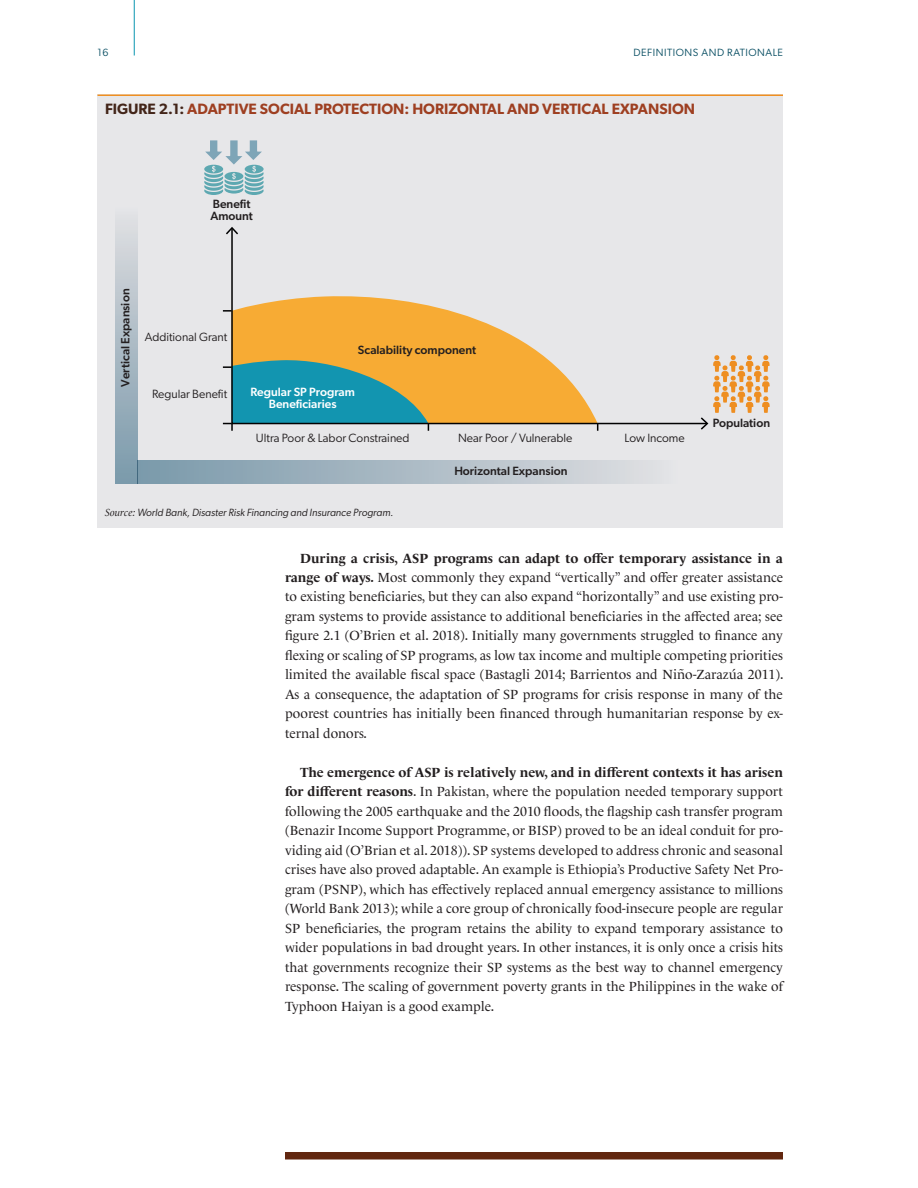
<style>
.page{position:relative;width:918px;height:1188px;background:#fff}
.page>*{position:absolute;margin:0;border:0;box-sizing:border-box;transform-origin:0 0}
.t1{font:600 15px "Gibson";color:#9e3f21}
.t2{font:13.5px/19.5px "Le Monde Livre Std";color:#231f20;text-align:justify}
.t3{font:12px "Gibson";color:#231f20}
.t4{font:500 12px/12px "Gibson";color:#231f20}
.t5{font:500 12px/12px "Gibson";color:#fff;text-align:center}
.t6{font:italic 10.5px "Gibson";color:#231f20}
.t7{font:10.5px "Gibson";letter-spacing:.05em;color:#074d62}
.s1{color:#432519}
.s2{font-family:"Le Monde Livre Std"}
.s3{font-weight:700}
</style>
<div class="page">
<div style="left:285px;top:1152px;width:498px;height:8px;background:#622710"></div>
<hr style="left:134px;top:0;width:1px;height:56px;background:#0a95b0">
<div style="left:98px;top:94px;width:685px;height:434px;background:#e7e7e9"></div>
<hr style="left:98px;top:94px;width:685px;height:2px;background:#ef8f21">
<svg style="left:204px;top:140px;width:60px;height:55px"></svg>
<svg style="left:231px;top:234px;width:470px;height:191px"></svg>
<svg style="left:226px;top:227px;width:12px;height:7px"></svg>
<svg style="left:701px;top:355px;width:69px;height:75px"></svg>
<svg style="left:223px;top:310px;width:9px;height:2px"></svg>
<svg style="left:223px;top:359px;width:206px;height:72px;background:#599f99"></svg>
<div style="left:115px;top:206px;width:23px;height:277px;background:linear-gradient(to bottom,#e2e1e3,#7998a9)"></div>
<div style="left:138px;top:461px;width:570px;height:22px;background:linear-gradient(to right,#7897a9,#e8e5e7)"></div>
<p class="t7" style="left:98px;top:46px;width:13px">16</p>
<p class="t7" style="left:634px;top:46px;width:151px">Definitions and Rationale</p>
<p class="t1" style="left:105px;top:100px;width:592px"><span class="s1">FIGURE 2.1:</span> ADAPTIVE SOCIAL PROTECTION: HORIZONTAL AND VERTICAL EXPANSION</p>
<p class="t4" style="left:210px;top:198px;width:44px">Benefit<br>Amount</p>
<p class="t4" style="left:119px;top:387px;width:99px;rotate:-90deg">Vertical Expansion</p>
<p class="t3" style="left:145px;top:329px;width:84px">Additional Grant</p>
<p class="t3" style="left:152px;top:387px;width:77px">Regular Benefit</p>
<p class="t4" style="left:358px;top:343px;width:120px">Scalability component</p>
<p class="t5" style="left:250px;top:385px;width:106px">Regular SP Program<br>Beneficiaries</p>
<p class="t3" style="left:256px;top:431px;width:155px">Ultra Poor &amp; Labor Constrained</p>
<p class="t3" style="left:458px;top:431px;width:116px">Near Poor / Vulnerable</p>
<p class="t3" style="left:625px;top:431px;width:62px">Low Income</p>
<p class="t4" style="left:454px;top:465px;width:115px">Horizontal Expansion</p>
<p class="t6" style="left:105px;top:506px;width:290px"><span class="s2">Source:</span> World Bank, Disaster Risk Financing and Insurance Program.</p>
<p class="t4" style="left:713px;top:417px;width:59px">Population</p>
<p class="t2" style="left:285px;top:548px;width:500px;text-indent:15px"><span class="s3">During a crisis, ASP programs can adapt to offer temporary assistance in a range of ways.</span> Most commonly they expand “vertically” and offer greater assistance to existing beneficiaries, but they can also expand “horizontally” and use existing pro&shy;gram systems to provide assistance to additional beneficiaries in the affected area; see figure 2.1 (O’Brien et al. 2018). Initially many governments struggled to finance any flexing or scaling of SP programs, as low tax income and multiple competing priorities limited the available fiscal space (Bastagli 2014; Barrientos and Niño-Zarazúa 2011).<br>As a consequence, the adaptation of SP programs for crisis response in many of the poorest countries has initially been financed through humanitarian response by ex&shy;ternal donors.</p>
<p class="t2" style="left:285px;top:762px;width:500px;text-indent:15px"><span class="s3">The emergence of ASP is relatively new, and in different contexts it has arisen for different reasons</span>. In Pakistan, where the population needed temporary support following the 2005 earthquake and the 2010 floods, the flagship cash transfer program (Benazir Income Support Programme, or BISP) proved to be an ideal conduit for pro&shy;viding aid (O’Brian et al. 2018)). SP systems developed to address chronic and seasonal crises have also proved adaptable. An example is Ethiopia’s Productive Safety Net Pro&shy;gram (PSNP), which has effectively replaced annual emergency assistance to millions (World Bank 2013); while a core group of chronically food-insecure people are regular SP beneficiaries, the program retains the ability to expand temporary assistance to wider populations in bad drought years. In other instances, it is only once a crisis hits that governments recognize their SP systems as the best way to channel emergency response. The scaling of government poverty grants in the Philippines in the wake of Typhoon Haiyan is a good example.</p>
</div>
